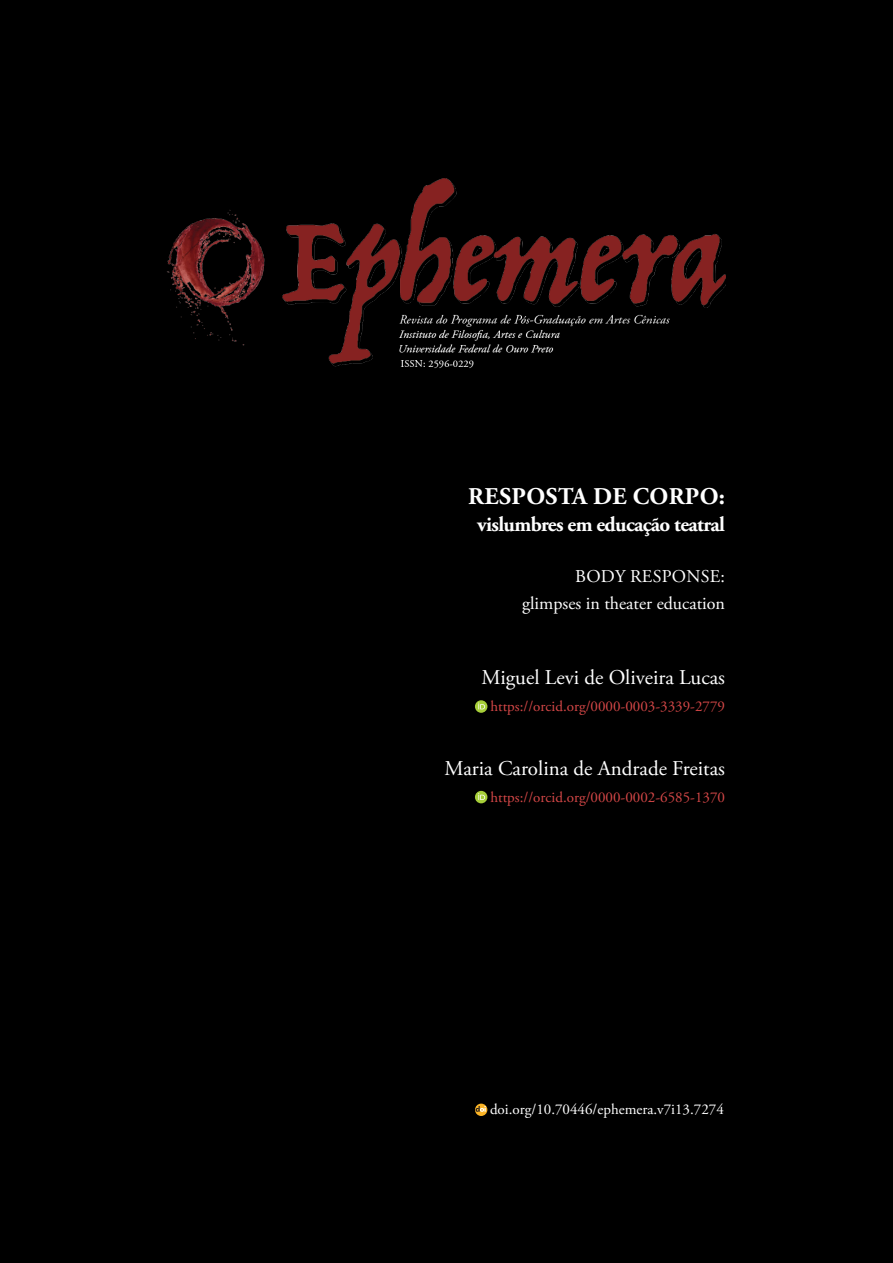
<style>
.page{position:relative;width:893px;height:1263px;background:#000}
.page>*{position:absolute;margin:0;border:0;box-sizing:border-box;transform-origin:0 0}
.t1{font:700 24px "Adobe Garamond Pro";letter-spacing:.015em;color:#fff}
.t2{font:21px "Adobe Garamond Pro";color:#fff}
.t3{font:700 21px "Adobe Garamond Pro";letter-spacing:-.03em;color:#fff}
.t4{font:18px "Adobe Garamond Pro";color:#fff}
.t5{font:15px "Adobe Garamond Pro";color:#d44747}
.t6{font:15px "Adobe Garamond Pro";color:#fff}
</style>
<div class="page">
<svg style="left:475px;top:700px;width:12px;height:13px"></svg>
<svg style="left:478px;top:702px;width:7px;height:7px"></svg>
<div style="left:475px;top:791px;width:12px;height:12px;background:#a6ce39;border-radius:50%"></div>
<svg style="left:478px;top:793px;width:7px;height:7px"></svg>
<svg style="left:475px;top:1103px;width:12px;height:13px"></svg>
<svg style="left:476px;top:1106px;width:10px;height:6px"></svg>
<img style="left:167px;top:178px;width:558px;height:190px">
<p class="t1" style="left:468px;top:483px;width:258px">RESPOSTA DE CORPO:</p>
<p class="t3" style="left:477px;top:512px;width:249px">vislumbres em educação teatral</p>
<p class="t4" style="left:575px;top:565px;width:151px">BODY RESPONSE:</p>
<p class="t4" style="left:522px;top:592px;width:204px">glimpses in theater education</p>
<p class="t2" style="left:482px;top:665px;width:245px">Miguel Levi de Oliveira Lucas</p>
<p class="t5" style="left:490px;top:697px;width:236px">https://orcid.org/0000-0003-3339-2779</p>
<p class="t2" style="left:444px;top:755px;width:282px">Maria Carolina de Andrade Freitas</p>
<p class="t5" style="left:490px;top:788px;width:236px">https://orcid.org/0000-0002-6585-1370</p>
<p class="t6" style="left:490px;top:1101px;width:235px">doi.org/10.70446/ephemera.v7i13.7274</p>
</div>
